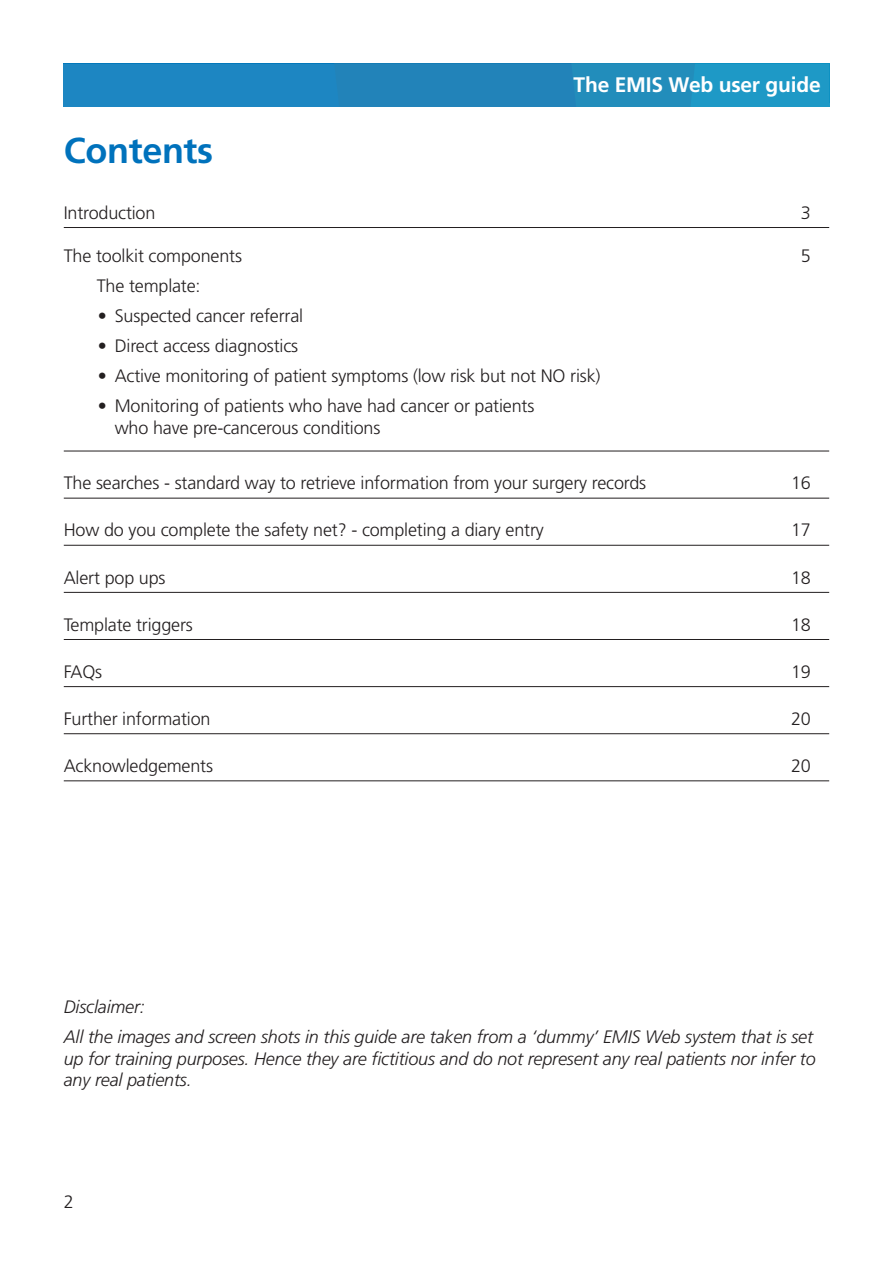
<style>
.page{position:relative;width:893px;height:1263px;background:#fff}
.page>*{position:absolute;margin:0;border:0;box-sizing:border-box;transform-origin:0 0}
.t1{font:700 36px "Frutiger LT Std";letter-spacing:-.01em;color:#0072bc}
.t2{font:700 21px "Frutiger LT Std";letter-spacing:-.01em;color:#fff}
.t3{font:300 18px/21.6px "Frutiger LT Std";letter-spacing:-.01em;color:#231f20}
.t4{font:italic 300 18px/30.2px "Frutiger LT Std";letter-spacing:-.01em;color:#231f20}
</style>
<div class="page">
<div style="left:64px;top:64px;width:765px;height:42px;background:#2286bb"></div>
<div style="left:690px;top:64px;width:139px;height:42px;background:#1e99c6"></div>
<hr style="left:64px;top:227px;width:765px;height:1px;background:#231f20">
<hr style="left:64px;top:451px;width:765px;height:1px;background:#231f20">
<hr style="left:64px;top:498px;width:765px;height:1px;background:#231f20">
<hr style="left:64px;top:545px;width:765px;height:1px;background:#231f20">
<hr style="left:64px;top:592px;width:765px;height:1px;background:#231f20">
<hr style="left:64px;top:639px;width:765px;height:1px;background:#231f20">
<hr style="left:64px;top:686px;width:765px;height:1px;background:#231f20">
<hr style="left:64px;top:733px;width:765px;height:1px;background:#231f20">
<hr style="left:64px;top:780px;width:765px;height:1px;background:#231f20">
<h1 class="t1" style="left:64px;top:129px;width:151px">Contents</h1>
<p class="t2" style="left:574px;top:68px;width:249px">The EMIS Web user guide</p>
<p class="t2" style="left:574px;top:73px;width:249px">The EMIS Web user guide</p>
<p class="t3" style="left:64px;top:202px;width:93px">Introduction</p>
<p class="t3" style="left:801px;top:202px;width:12px">3</p>
<p class="t3" style="left:64px;top:245px;width:180px">The toolkit components</p>
<p class="t3" style="left:801px;top:245px;width:12px">5</p>
<p class="t3" style="left:97px;top:275px;width:105px">The template:</p>
<p class="t3" style="left:98px;top:305px;width:207px">• Suspected cancer referral</p>
<p class="t3" style="left:98px;top:335px;width:202px">• Direct access diagnostics</p>
<p class="t3" style="left:98px;top:365px;width:504px">• Active monitoring of patient symptoms (low risk but not NO risk)</p>
<p class="t3" style="left:115px;top:395px;width:421px;text-indent:-17px">• Monitoring of patients who have had cancer or patients who have pre-cancerous conditions</p>
<p class="t3" style="left:64px;top:472px;width:584px">The searches - standard way to retrieve information from your surgery records</p>
<p class="t3" style="left:791px;top:472px;width:21px">16</p>
<p class="t3" style="left:64px;top:520px;width:482px">How do you complete the safety net? - completing a diary entry</p>
<p class="t3" style="left:791px;top:520px;width:21px">17</p>
<p class="t3" style="left:64px;top:567px;width:103px">Alert pop ups</p>
<p class="t3" style="left:791px;top:567px;width:21px">18</p>
<p class="t3" style="left:64px;top:614px;width:131px">Template triggers</p>
<p class="t3" style="left:791px;top:614px;width:21px">18</p>
<p class="t3" style="left:64px;top:661px;width:40px">FAQs</p>
<p class="t3" style="left:791px;top:661px;width:21px">19</p>
<p class="t3" style="left:64px;top:708px;width:148px">Further information</p>
<p class="t3" style="left:791px;top:708px;width:21px">20</p>
<p class="t3" style="left:64px;top:755px;width:151px">Acknowledgements</p>
<p class="t3" style="left:791px;top:755px;width:21px">20</p>
<p class="t4" style="left:64px;top:992px;width:751px">Disclaimer:<br>All the images and screen shots in this guide are taken from a ‘dummy’ EMIS Web system that is set</p>
<p class="t4" style="left:64px;top:1048px;width:753px;line-height:21.6px">up for training purposes. Hence they are fictitious and do not represent any real patients nor infer to any real patients.</p>
<p class="t3" style="left:64px;top:1192px;width:12px">2</p>
</div>
